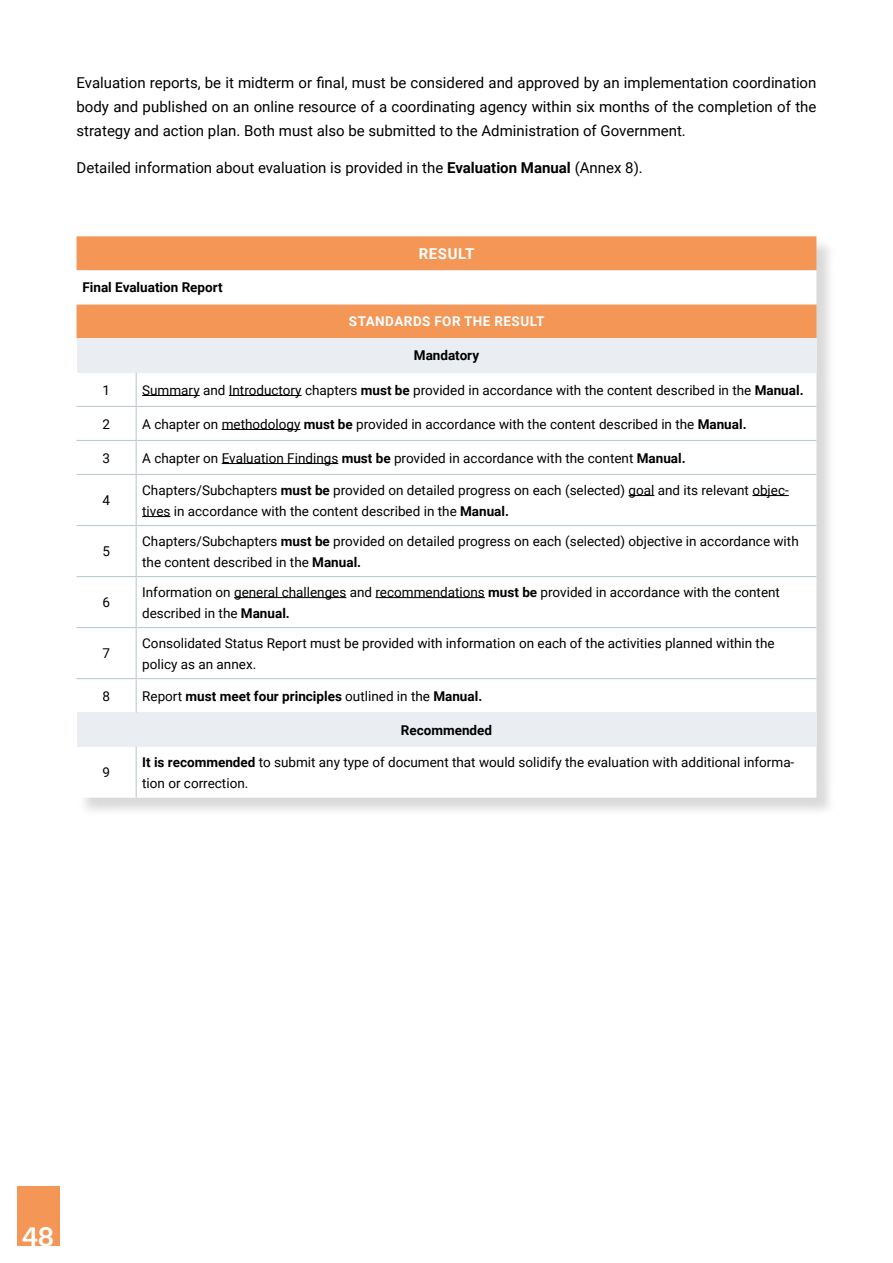
<style>
.page{position:relative;width:893px;height:1263px;background:#fff}
.page>*{position:absolute;margin:0;border:0;box-sizing:border-box;transform-origin:0 0}
.t1{font:27px "ABC Normal Neutral";color:#fff}
.t2{font:15px/24px "Roboto";color:#000;text-align:justify}
.Body{font:700 15px "Roboto";letter-spacing:.035em;color:#fff}
.Body-2{font:13.5px/21px "Roboto";color:#000}
.Body-3{font:700 13.5px "Roboto";color:#000}
.Body-4{font:700 13.5px "Roboto";letter-spacing:.035em;color:#fff}
.s1{font-weight:700}
.s2{font-weight:400}
</style>
<div class="page">
<div style="left:17px;top:1186px;width:43px;height:60px;background:#f49655"></div>
<div style="left:78px;top:238px;width:758px;height:579px;background:#000;opacity:.15"></div>
<div style="left:77px;top:236px;width:739px;height:34px;background:#f49655"></div>
<svg style="left:77px;top:270px;width:739px;height:528px"></svg>
<div style="left:77px;top:338px;width:739px;height:34px;background:#eaedf1"></div>
<div style="left:77px;top:713px;width:739px;height:34px;background:#eaedf1"></div>
<hr style="left:136px;top:372px;width:1px;height:34px;background:#becbd3">
<hr style="left:77px;top:406px;width:59px;height:1px;background:#becbd3">
<hr style="left:136px;top:406px;width:680px;height:1px;background:#becbd3">
<hr style="left:136px;top:407px;width:1px;height:33px;background:#becbd3">
<hr style="left:77px;top:440px;width:59px;height:1px;background:#becbd3">
<hr style="left:136px;top:440px;width:680px;height:1px;background:#becbd3">
<hr style="left:136px;top:441px;width:1px;height:33px;background:#becbd3">
<hr style="left:77px;top:474px;width:59px;height:1px;background:#becbd3">
<hr style="left:136px;top:474px;width:680px;height:1px;background:#becbd3">
<hr style="left:136px;top:475px;width:1px;height:50px;background:#becbd3">
<hr style="left:77px;top:525px;width:59px;height:1px;background:#becbd3">
<hr style="left:136px;top:525px;width:680px;height:1px;background:#becbd3">
<hr style="left:136px;top:526px;width:1px;height:50px;background:#becbd3">
<hr style="left:77px;top:576px;width:59px;height:1px;background:#becbd3">
<hr style="left:136px;top:576px;width:680px;height:1px;background:#becbd3">
<hr style="left:136px;top:577px;width:1px;height:50px;background:#becbd3">
<hr style="left:77px;top:627px;width:59px;height:1px;background:#becbd3">
<hr style="left:136px;top:627px;width:680px;height:1px;background:#becbd3">
<hr style="left:136px;top:628px;width:1px;height:50px;background:#becbd3">
<hr style="left:77px;top:678px;width:59px;height:1px;background:#becbd3">
<hr style="left:136px;top:678px;width:680px;height:1px;background:#becbd3">
<hr style="left:136px;top:679px;width:1px;height:34px;background:#becbd3">
<hr style="left:136px;top:747px;width:1px;height:51px;background:#becbd3">
<hr style="left:142px;top:395px;width:58px;height:1px;background:#000">
<hr style="left:229px;top:395px;width:73px;height:1px;background:#000">
<hr style="left:222px;top:429px;width:78px;height:1px;background:#000">
<hr style="left:222px;top:463px;width:116px;height:1px;background:#000">
<svg style="left:628px;top:495px;width:26px;height:1px"></svg>
<hr style="left:752px;top:495px;width:37px;height:1px;background:#000">
<svg style="left:142px;top:516px;width:28px;height:1px"></svg>
<hr style="left:234px;top:597px;width:112px;height:1px;background:#000">
<hr style="left:375px;top:597px;width:110px;height:1px;background:#000">
<p class="t2" style="left:77px;top:70px;width:741px">Evaluation reports, be it midterm or final, must be considered and approved by an implementation coordination body and published on an online resource of a coordinating agency within six months of the completion of the strategy and action plan. Both must also be submitted to the Administration of Government.</p>
<p class="t2" style="left:77px;top:155px;width:568px">Detailed information about evaluation is provided in the <span class="s1">Evaluation Manual</span> (Annex 8).</p>
<p class="Body-3" style="left:83px;top:278px;width:142px">Final Evaluation Report</p>
<p class="Body" style="left:419px;top:243px;width:57px">RESULT</p>
<p class="Body-4" style="left:349px;top:312px;width:197px">STANDARDS FOR THE RESULT</p>
<p class="Body-3" style="left:414px;top:346px;width:67px">Mandatory</p>
<p class="Body-2" style="left:103px;top:379px;width:9px">1</p>
<p class="Body-2" style="left:142px;top:379px;width:663px">Summary and Introductory chapters <span class="s1">must be</span> provided in accordance with the content described in the <span class="s1">Manual.</span></p>
<p class="Body-2" style="left:103px;top:413px;width:9px">2</p>
<p class="Body-2" style="left:142px;top:413px;width:606px">A chapter on methodology <span class="s1">must be</span> provided in accordance with the content described in the <span class="s1">Manual.</span></p>
<p class="Body-2" style="left:103px;top:447px;width:9px">3</p>
<p class="Body-2" style="left:142px;top:447px;width:545px">A chapter on Evaluation Findings <span class="s1">must be</span> provided in accordance with the content <span class="s1">Manual.</span></p>
<p class="Body-2" style="left:103px;top:489px;width:9px">4</p>
<p class="Body-2" style="left:142px;top:479px;width:648px">Chapters/Subchapters <span class="s1">must be</span> provided on detailed progress on each (selected) goal and its relevant objec&shy;tives in accordance with the content described in the <span class="s1">Manual.</span></p>
<p class="Body-2" style="left:103px;top:540px;width:9px">5</p>
<p class="Body-2" style="left:142px;top:530px;width:658px">Chapters/Subchapters <span class="s1">must be</span> provided on detailed progress on each (selected) objective in accordance with the content described in the <span class="s1">Manual.</span></p>
<p class="Body-2" style="left:103px;top:591px;width:9px">6</p>
<p class="Body-2" style="left:142px;top:581px;width:639px">Information on general challenges and recommendations <span class="s1">must be</span> provided in accordance with the content described in the <span class="s1">Manual.</span></p>
<p class="Body-2" style="left:103px;top:642px;width:9px">7</p>
<p class="Body-2" style="left:142px;top:632px;width:634px">Consolidated Status Report must be provided with information on each of the activities planned within the policy as an annex.</p>
<p class="Body-2" style="left:103px;top:685px;width:9px">8</p>
<p class="Body-3" style="left:142px;top:686px;width:342px"><span class="s2">Report</span> must meet four principles <span class="s2">outlined in the</span> Manual.</p>
<p class="Body-3" style="left:401px;top:720px;width:93px">Recommended</p>
<p class="Body-2" style="left:103px;top:761px;width:9px">9</p>
<p class="Body-2" style="left:142px;top:751px;width:654px"><span class="s1">It is recommended</span> to submit any type of document that would solidify the evaluation with additional informa&shy;tion or correction.</p>
<h1 class="t1" style="left:23px;top:1219px;width:33px">48</h1>
</div>
